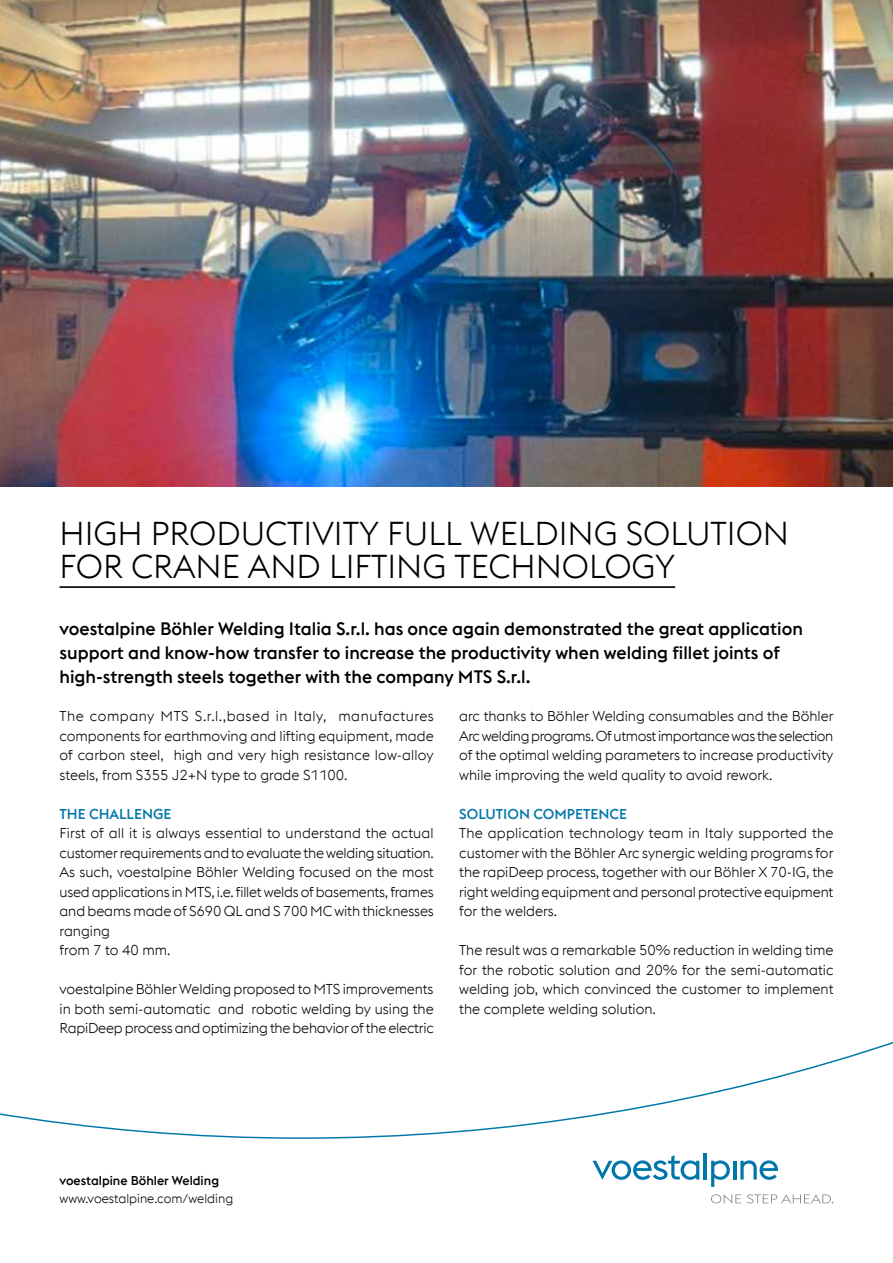
<style>
.page{position:relative;width:893px;height:1263px;background:#fff}
.page>*{position:absolute;margin:0;border:0;box-sizing:border-box;transform-origin:0 0}
.t1{font:300 33px/33px "voestalpine";color:#000}
.t2{font:500 18px/24px "voestalpine";color:#000}
.t3{font:300 14.25px/19.5px "voestalpine";letter-spacing:-.005em;color:#000;text-align:justify}
.t4{font:500 14.25px "voestalpine";color:#07a}
.t5{font:300 12.75px "voestalpine";color:#000}
.t6{font:500 12.75px "voestalpine";color:#000}
</style>
<div class="page">
<svg style="left:0;top:1042px;width:893px;height:97px"></svg>
<img style="left:0;top:0;width:893px;height:487px">
<hr style="left:60px;top:586px;width:615px;height:2px;background:#000">
<svg style="left:592px;top:1155px;width:107px;height:25px"></svg>
<hr style="left:704px;top:1153px;width:3px;height:26px;background:#07a">
<svg style="left:711px;top:1160px;width:19px;height:27px"></svg>
<hr style="left:733px;top:1161px;width:3px;height:18px;background:#07a">
<svg style="left:740px;top:1160px;width:38px;height:20px"></svg>
<svg style="left:711px;top:1194px;width:30px;height:9px"></svg>
<svg style="left:747px;top:1194px;width:86px;height:9px"></svg>
<h1 class="t1" style="left:60px;top:517px;width:731px">HIGH PRODUCTIVITY FULL WELDING SOLUTION<br>FOR CRANE AND LIFTING TECHNOLOGY</h1>
<p class="t2" style="left:60px;top:617px;width:745px">voestalpine Böhler Welding Italia S.r.l. has once again demonstrated the great application support and know-how transfer to increase the productivity when welding fillet joints of high-strength steels together with the company MTS S.r.l.</p>
<p class="t3" style="left:60px;top:707px;width:376px">The company MTS S.r.l.,based in Italy, manufactures components for earthmoving and lifting equipment, made of carbon steel, high and very high resistance low-alloy steels, from S355 J2+N type to grade S1100.</p>
<p class="t4" style="left:60px;top:805px;width:113px">THE CHALLENGE</p>
<p class="t3" style="left:60px;top:824px;width:376px;text-align:left">First of all it is always essential to understand the actual customer requirements and to evaluate the welding situation.<br>As such, voestalpine Böhler Welding focused on the most used applications in MTS, i.e. fillet welds of basements, frames and beams made of S690 QL and S 700 MC with thicknesses ranging<br>from 7 to 40 mm.</p>
<p class="t3" style="left:60px;top:979px;width:376px">voestalpine Böhler Welding proposed to MTS improvements in both semi-automatic and robotic welding by using the RapiDeep process and optimizing the behavior of the electric</p>
<p class="t3" style="left:459px;top:706px;width:376px">arc thanks to Böhler Welding consumables and the Böhler Arc welding programs. Of utmost importance was the selection of the optimal welding parameters to increase productivity while improving the weld quality to avoid rework.</p>
<p class="t4" style="left:459px;top:805px;width:169px">SOLUTION COMPETENCE</p>
<p class="t3" style="left:459px;top:823px;width:376px">The application technology team in Italy supported the customer with the Böhler Arc synergic welding programs for the rapiDeep process, together with our Böhler X 70-IG, the right welding equipment and personal protective equipment for the welders.</p>
<p class="t3" style="left:459px;top:940px;width:376px">The result was a remarkable 50% reduction in welding time for the robotic solution and 20% for the semi-automatic welding job, which convinced the customer to implement the complete welding solution.</p>
<p class="t6" style="left:60px;top:1173px;width:161px">voestalpine Böhler Welding</p>
<p class="t5" style="left:60px;top:1191px;width:175px">www.voestalpine.com/welding</p>
</div>
